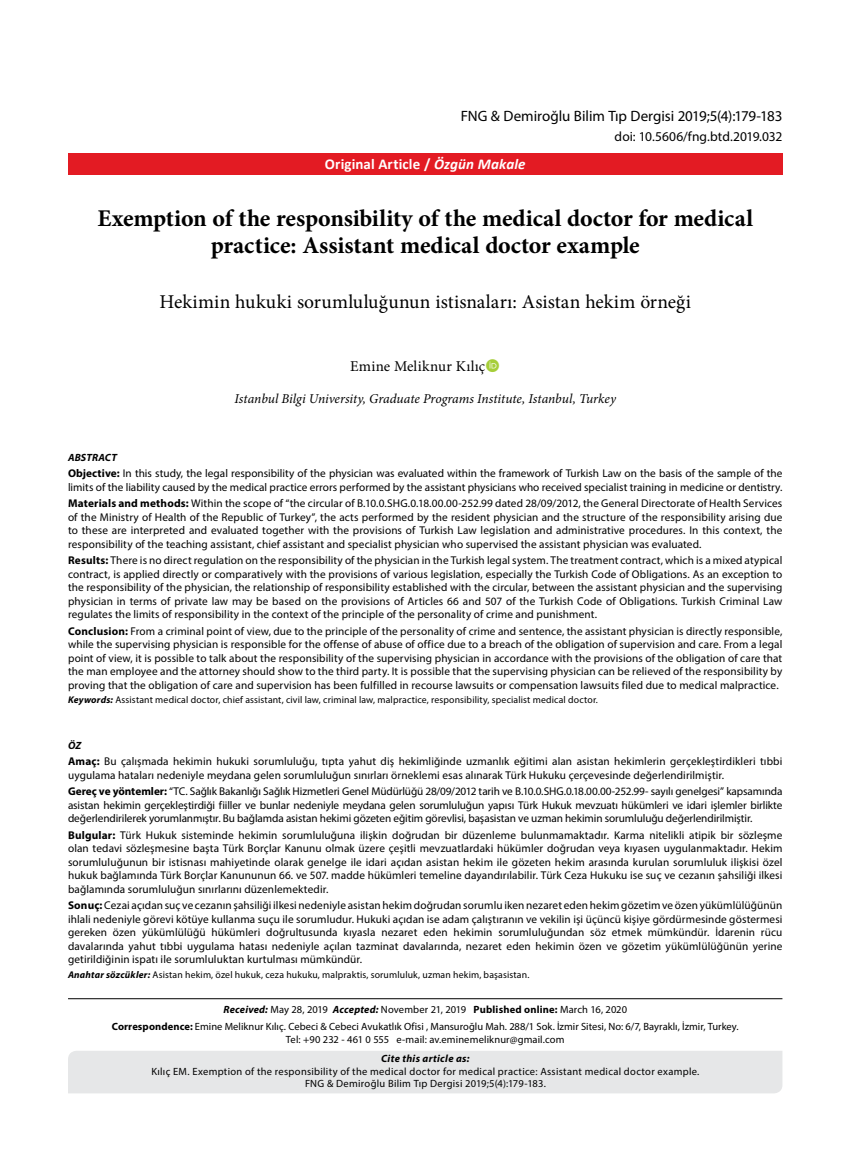
<style>
.page{position:relative;width:859px;height:1170px;background:#fff}
.page>*{position:absolute;margin:0;border:0;box-sizing:border-box;transform-origin:0 0}
.t1{font:700 24px/27px "Minion Pro";letter-spacing:-.005em;color:#000;text-align:center}
.t2{font:19.5px "Minion Pro";letter-spacing:.005em;color:#000}
.t3{font:15px "Myriad Pro";letter-spacing:-.005em;color:#000}
.t4{font:700 15px "Calibri";letter-spacing:.005em;color:#fff}
.t5{font:15px "Minion Pro";letter-spacing:.02em;color:#000}
.t6{font:italic 13.5px "Minion Pro";color:#000}
.t7{font:13.5px "Myriad Pro";letter-spacing:-.005em;color:#000}
.t8{font:11.25px/13.5px "Myriad Pro";letter-spacing:.005em;color:#000;text-align:justify}
.t9{font:10.5px/16.8px "Myriad Pro";letter-spacing:.015em;color:#000;text-align:center}
.t10{font:italic 700 10.5px "Myriad Pro";letter-spacing:.03em;color:#000}
.t11{font:9.75px "Myriad Pro";letter-spacing:.015em;color:#000}
.s1{font-style:italic}
.s2{font-weight:700}
.s3{font-weight:700;font-style:italic}
</style>
<div class="page">
<div style="left:68px;top:153px;width:714px;height:21px;background:#e31b23"></div>
<hr style="left:68px;top:998px;width:714px;height:1px;background:#000">
<div style="left:68px;top:1051px;width:714px;height:42px;background:#e6e7e8"></div>
<h3 class="t3" style="left:461px;top:106px;width:323px">FNG &amp; Demiroğlu Bilim Tıp Dergisi 2019;5(4):179-183</h3>
<h3 class="t4" style="left:325px;top:154px;width:202px">Original Article / <span class="s1">Özgün Makale</span></h3>
<p class="t7" style="left:615px;top:128px;width:169px">doi: 10.5606/fng.btd.2019.032</p>
<h1 class="t1" style="left:97px;top:204px;width:657px">Exemption of the responsibility of the medical doctor for medical practice: Assistant medical doctor example</h1>
<h2 class="t2" style="left:160px;top:288px;width:533px">Hekimin hukuki sorumluluğunun istisnaları: Asistan hekim örneği</h2>
<h3 class="t5" style="left:350px;top:356px;width:137px">Emine Meliknur Kılıç</h3>
<p class="t6" style="left:234px;top:389px;width:383px">Istanbul Bilgi University, Graduate Programs Institute, Istanbul, Turkey</p>
<p class="t10" style="left:68px;top:450px;width:50px">ABSTRACT</p>
<p class="t8" style="left:68px;top:466px;width:716px"><span class="s2">Objective:</span> In this study, the legal responsibility of the physician was evaluated within the framework of Turkish Law on the basis of the sample of the limits of the liability caused by the medical practice errors performed by the assistant physicians who received specialist training in medicine or dentistry.</p>
<p class="t8" style="left:68px;top:496px;width:716px"><span class="s2">Materials and methods:</span> Within the scope of “the circular of B.10.0.SHG.0.18.00.00-252.99 dated 28/09/2012, the General Directorate of Health Services of the Ministry of Health of the Republic of Turkey”, the acts performed by the resident physician and the structure of the responsibility arising due to these are interpreted and evaluated together with the provisions of Turkish Law legislation and administrative procedures. In this context, the responsibility of the teaching assistant, chief assistant and specialist physician who supervised the assistant physician was evaluated.</p>
<p class="t8" style="left:68px;top:553px;width:716px"><span class="s2">Results:</span> There is no direct regulation on the responsibility of the physician in the Turkish legal system. The treatment contract, which is a mixed atypical contract, is applied directly or comparatively with the provisions of various legislation, especially the Turkish Code of Obligations. As an exception to the responsibility of the physician, the relationship of responsibility established with the circular, between the assistant physician and the supervising physician in terms of private law may be based on the provisions of Articles 66 and 507 of the Turkish Code of Obligations. Turkish Criminal Law regulates the limits of responsibility in the context of the principle of the personality of crime and punishment.</p>
<p class="t8" style="left:68px;top:624px;width:716px"><span class="s2">Conclusion:</span> From a criminal point of view, due to the principle of the personality of crime and sentence, the assistant physician is directly responsible, while the supervising physician is responsible for the offense of abuse of office due to a breach of the obligation of supervision and care. From a legal point of view, it is possible to talk about the responsibility of the supervising physician in accordance with the provisions of the obligation of care that the man employee and the attorney should show to the third party. It is possible that the supervising physician can be relieved of the responsibility by proving that the obligation of care and supervision has been fulfilled in recourse lawsuits or compensation lawsuits filed due to medical malpractice.</p>
<p class="t11" style="left:68px;top:694px;width:531px"><span class="s3">Keywords:</span> Assistant medical doctor, chief assistant, civil law, criminal law, malpractice, responsibility, specialist medical doctor.</p>
<p class="t10" style="left:68px;top:738px;width:15px">ÖZ</p>
<p class="t8" style="left:68px;top:754px;width:716px"><span class="s2">Amaç:</span> Bu çalışmada hekimin hukuki sorumluluğu, tıpta yahut diş hekimliğinde uzmanlık eğitimi alan asistan hekimlerin gerçekleştirdikleri tıbbi uygulama hataları nedeniyle meydana gelen sorumluluğun sınırları örneklemi esas alınarak Türk Hukuku çerçevesinde değerlendirilmiştir.</p>
<p class="t8" style="left:68px;top:784px;width:716px"><span class="s2">Gereç ve yöntemler:</span> “TC. Sağlık Bakanlığı Sağlık Hizmetleri Genel Müdürlüğü 28/09/2012 tarih ve B.10.0.SHG.0.18.00.00-252.99- sayılı genelgesi” kapsamında asistan hekimin gerçekleştirdiği fiiller ve bunlar nedeniyle meydana gelen sorumluluğun yapısı Türk Hukuk mevzuatı hükümleri ve idari işlemler birlikte değerlendirilerek yorumlanmıştır. Bu bağlamda asistan hekimi gözeten eğitim görevlisi, başasistan ve uzman hekimin sorumluluğu değerlendirilmiştir.</p>
<p class="t8" style="left:68px;top:827px;width:716px"><span class="s2">Bulgular:</span> Türk Hukuk sisteminde hekimin sorumluluğuna ilişkin doğrudan bir düzenleme bulunmamaktadır. Karma nitelikli atipik bir sözleşme olan tedavi sözleşmesine başta Türk Borçlar Kanunu olmak üzere çeşitli mevzuatlardaki hükümler doğrudan veya kıyasen uygulanmaktadır. Hekim sorumluluğunun bir istisnası mahiyetinde olarak genelge ile idari açıdan asistan hekim ile gözeten hekim arasında kurulan sorumluluk ilişkisi özel hukuk bağlamında Türk Borçlar Kanununun 66. ve 507. madde hükümleri temeline dayandırılabilir. Türk Ceza Hukuku ise suç ve cezanın şahsiliği ilkesi bağlamında sorumluluğun sınırlarını düzenlemektedir.</p>
<p class="t8" style="left:68px;top:898px;width:716px"><span class="s2">Sonuç:</span> Cezai açıdan suç ve cezanın şahsiliği ilkesi nedeniyle asistan hekim doğrudan sorumlu iken nezaret eden hekim gözetim ve özen yükümlülüğünün ihlali nedeniyle görevi kötüye kullanma suçu ile sorumludur. Hukuki açıdan ise adam çalıştıranın ve vekilin işi üçüncü kişiye gördürmesinde göstermesi gereken özen yükümlülüğü hükümleri doğrultusunda kıyasla nezaret eden hekimin sorumluluğundan söz etmek mümkündür. İdarenin rücu davalarında yahut tıbbi uygulama hatası nedeniyle açılan tazminat davalarında, nezaret eden hekimin özen ve gözetim yükümlülüğünün yerine getirildiğinin ispatı ile sorumluluktan kurtulması mümkündür.</p>
<p class="t11" style="left:68px;top:968px;width:463px"><span class="s3">Anahtar sözcükler:</span> Asistan hekim, özel hukuk, ceza hukuku, malpraktis, sorumluluk, uzman hekim, başasistan.</p>
<p class="t9" style="left:112px;top:1000px;width:628px"><span class="s3">Received:</span> May 28, 2019 <span class="s3">Accepted:</span> November 21, 2019 <span class="s2">Published online:</span> March 16, 2020<br><span class="s2">Correspondence:</span> Emine Meliknur Kılıç. Cebeci &amp; Cebeci Avukatlık Ofisi , Mansuroğlu Mah. 288/1 Sok. İzmir Sitesi, No: 6/7, Bayraklı, İzmir, Turkey.</p>
<p class="t9" style="left:286px;top:1030px;width:280px">Tel: +90 232 - 461 0 555 e-mail: av.eminemeliknur@gmail.com</p>
<p class="t10" style="left:381px;top:1051px;width:90px">Cite this article as:</p>
<p class="t9" style="left:151px;top:1064px;width:550px;line-height:12.6px">Kılıç EM. Exemption of the responsibility of the medical doctor for medical practice: Assistant medical doctor example.<br>FNG &amp; Demiroğlu Bilim Tıp Dergisi 2019;5(4):179-183.</p>
</div>
